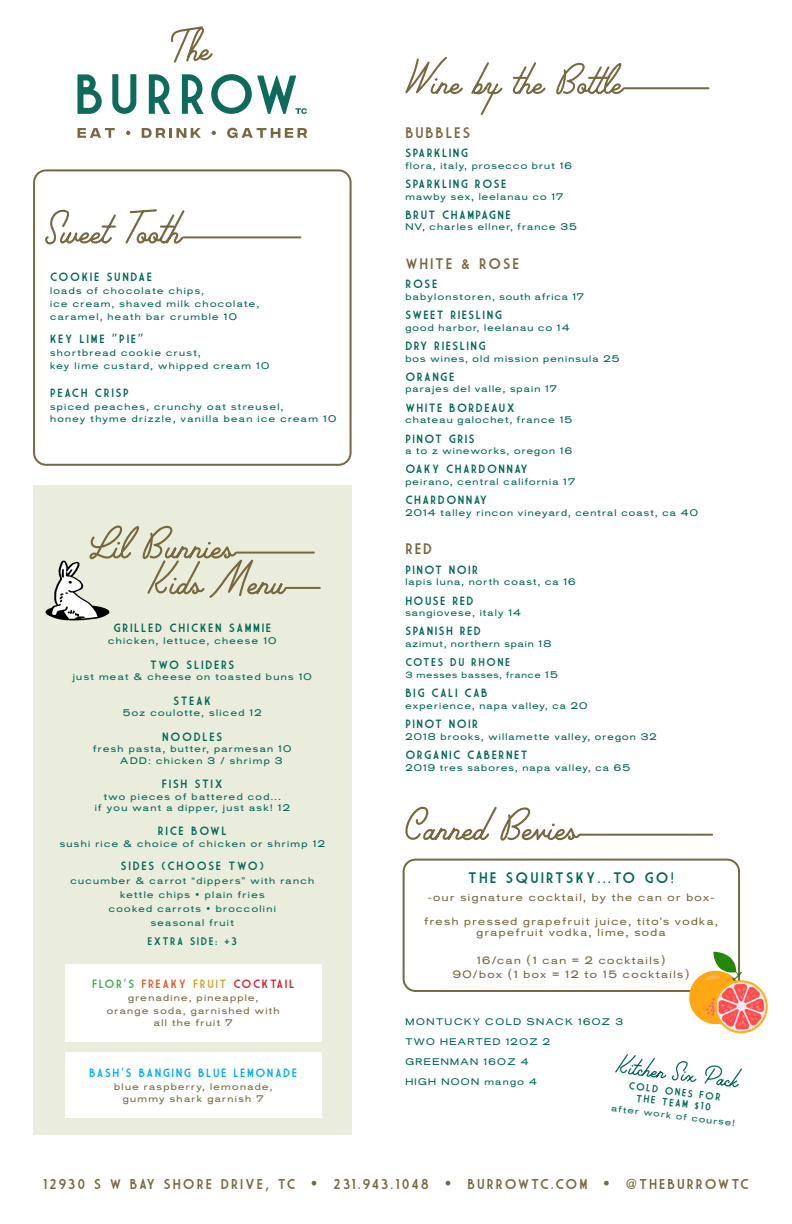
<style>
.page{position:relative;width:792px;height:1224px;background:#fff}
.page>*{position:absolute;margin:0;border:0;box-sizing:border-box;transform-origin:0 0}
.t1{font:14.9px "Market Deco";letter-spacing:.14em;color:#036858}
.t2{font:14.9px "Market Deco";letter-spacing:.12em;color:#766841}
.t3{font:13.9px "Market Deco";letter-spacing:.14em;color:#766841}
.t4{font:11.7px "Market Deco";letter-spacing:.12em;color:#036858}
.t5{font:11.7px "Market Deco";letter-spacing:.14em;color:#036858}
.t6{font:11.7px "Market Deco";letter-spacing:.13em;color:#d1232a}
.t7{font:11.7px "Market Deco";letter-spacing:.13em;color:#00aeef}
.t8{font:11px "Market Deco";letter-spacing:.14em;color:#036858}
.t9{font:10.7px/11.7px "Standard CT Regular Extd";letter-spacing:.14em;color:#766841;text-align:center}
.t10{font:10.7px "Market Deco";letter-spacing:.14em;color:#036858}
.t11{font:10.2px "Market Deco";color:#036858}
.t12{font:9.6px/12.8px "Standard CT Regular Extd";letter-spacing:.14em;color:#036858}
.t13{font:9.6px "Standard CT Regular Extd";letter-spacing:.12em;color:#036858}
.t14{font:9.6px/12.8px "Standard CT Regular Extd";letter-spacing:.14em;color:#766841;text-align:center}
.t15{font:9.6px "Standard CT Regular Extd";letter-spacing:.1em;color:#036858}
.t16{font:9.6px "Standard CT Regular Extd";letter-spacing:.16em;color:#036858}
.t17{font:9.2px "Standard CT Regular Extd";color:#036858}
.t18{font:9px "Standard CT Regular Extd";letter-spacing:.1em;color:#036858}
.s1{color:#40ae49}
.s2{color:#e05b2c}
.s3{color:#d2a128}
.s4{font-size:9.6px}
</style>
<div class="page">
<svg style="left:78px;top:128px;width:37px;height:10px"></svg>
<svg style="left:126px;top:131px;width:4px;height:4px"></svg>
<svg style="left:142px;top:128px;width:59px;height:10px"></svg>
<svg style="left:212px;top:131px;width:4px;height:4px"></svg>
<svg style="left:227px;top:128px;width:80px;height:10px"></svg>
<svg style="left:77px;top:74px;width:230px;height:40px"></svg>
<svg style="left:171px;top:26px;width:42px;height:37px"></svg>
<div style="left:403px;top:859px;width:337px;height:133px;border:2px solid #766841;border-radius:12px"></div>
<svg style="left:687px;top:952px;width:81px;height:82px"></svg>
<svg style="left:405px;top:806px;width:176px;height:35px"></svg>
<hr style="left:580px;top:834px;width:132px;height:2px;background:#766841">
<svg style="left:405px;top:57px;width:220px;height:58px"></svg>
<hr style="left:624px;top:87px;width:85px;height:2px;background:#766841">
<svg style="left:45px;top:209px;width:140px;height:35px"></svg>
<div style="left:33px;top:169px;width:319px;height:297px;border:2px solid #766841;border-radius:12px"></div>
<hr style="left:184px;top:236px;width:117px;height:2px;background:#766841">
<svg style="left:672px;top:1061px;width:70px;height:26px"></svg>
<svg style="left:615px;top:1054px;width:51px;height:24px"></svg>
<div style="left:33px;top:485px;width:319px;height:650px;background:#eaeddb"></div>
<svg style="left:90px;top:525px;width:196px;height:73px"></svg>
<img style="left:45px;top:552px;width:81px;height:69px">
<hr style="left:236px;top:552px;width:78px;height:2px;background:#766841">
<hr style="left:286px;top:587px;width:34px;height:2px;background:#766841">
<div style="left:65px;top:964px;width:256px;height:78px;background:#fff"></div>
<div style="left:65px;top:1053px;width:256px;height:65px;background:#fff"></div>
<p class="t5" style="left:50px;top:271px;width:104px">COOKIE SUNDAE</p>
<p class="t12" style="left:50px;top:284px;width:211px">loads of chocolate chips,<br>ice cream, shaved milk chocolate, caramel, heath bar crumble 10</p>
<p class="t5" style="left:50px;top:333px;width:95px">KEY LIME “PIE”</p>
<p class="t12" style="left:50px;top:347px;width:221px">shortbread cookie crust,<br>key lime custard, whipped cream 10</p>
<p class="t5" style="left:50px;top:386px;width:80px">PEACH CRISP</p>
<p class="t12" style="left:50px;top:400px;width:288px">spiced peaches, crunchy oat streusel,<br>honey thyme drizzle, vanilla bean ice cream 10</p>
<p class="t5" style="left:113px;top:622px;width:159px">GRILLED CHICKEN SAMMIE</p>
<p class="t12" style="left:108px;top:635px;width:170px">chicken, lettuce, cheese 10</p>
<p class="t5" style="left:150px;top:658px;width:86px">TWO SLIDERS</p>
<p class="t12" style="left:73px;top:671px;width:241px">just meat &amp; cheese on toasted buns 10</p>
<p class="t4" style="left:174px;top:694px;width:39px">STEAK</p>
<p class="t12" style="left:123px;top:707px;width:140px">5oz coulotte, sliced 12</p>
<p class="t5" style="left:162px;top:730px;width:62px">NOODLES</p>
<p class="t12" style="left:93px;top:743px;width:200px">fresh pasta, butter, parmesan 10</p>
<p class="t12" style="left:120px;top:755px;width:164px">ADD: chicken 3 / shrimp 3</p>
<p class="t5" style="left:162px;top:777px;width:62px">FISH STIX</p>
<p class="t12" style="left:95px;top:791px;width:197px;line-height:11.7px;text-align:center">two pieces of battered cod...<br>if you want a dipper, just ask! 12</p>
<p class="t5" style="left:158px;top:824px;width:71px">RICE BOWL</p>
<p class="t12" style="left:60px;top:837px;width:267px">sushi rice &amp; choice of chicken or shrimp 12</p>
<p class="t5" style="left:121px;top:860px;width:145px">SIDES (CHOOSE TWO)</p>
<p class="t12" style="left:70px;top:875px;width:245px">cucumber &amp; carrot “dippers” with ranch</p>
<p class="t12" style="left:120px;top:889px;width:146px">kettle chips • plain fries</p>
<p class="t12" style="left:109px;top:902px;width:169px">cooked carrots • broccolini</p>
<p class="t12" style="left:151px;top:916px;width:85px">seasonal fruit</p>
<p class="t10" style="left:147px;top:935px;width:91px">EXTRA SIDE: +3</p>
<p class="t6" style="left:92px;top:977px;width:204px"><span class="s1">FLOR’S</span> <span class="s2">FREAKY</span> <span class="s3">FRUIT</span> COCKTAIL</p>
<p class="t14" style="left:107px;top:991px;width:174px">grenadine, pineapple, orange soda, garnished with all the fruit 7</p>
<p class="t7" style="left:89px;top:1066px;width:209px">BASH’S BANGING BLUE LEMONADE</p>
<p class="t14" style="left:114px;top:1080px;width:160px">blue raspberry, lemonade, gummy shark garnish 7</p>
<p class="t2" style="left:405px;top:124px;width:66px">BUBBLES</p>
<p class="t4" style="left:405px;top:146px;width:64px">SPARKLING</p>
<p class="t13" style="left:405px;top:160px;width:168px">flora, italy, prosecco brut 16</p>
<p class="t4" style="left:405px;top:177px;width:102px">SPARKLING ROSE</p>
<p class="t13" style="left:405px;top:191px;width:160px">mawby sex, leelanau co 17</p>
<p class="t4" style="left:405px;top:208px;width:107px">BRUT CHAMPAGNE</p>
<p class="t13" style="left:405px;top:221px;width:173px">NV, charles ellner, france 35</p>
<p class="t2" style="left:405px;top:255px;width:115px">WHITE &amp; ROSE</p>
<p class="t4" style="left:405px;top:277px;width:34px">ROSE</p>
<p class="t12" style="left:405px;top:290px;width:180px">babylonstoren, south africa 17</p>
<p class="t4" style="left:405px;top:308px;width:98px">SWEET RIESLING</p>
<p class="t13" style="left:405px;top:322px;width:166px">good harbor, leelanau co 14</p>
<p class="t4" style="left:405px;top:339px;width:82px">DRY RIESLING</p>
<p class="t13" style="left:405px;top:353px;width:216px">bos wines, old mission peninsula 25</p>
<p class="t4" style="left:405px;top:370px;width:50px">ORANGE</p>
<p class="t13" style="left:405px;top:383px;width:153px">parajes del valle, spain 17</p>
<p class="t4" style="left:405px;top:401px;width:111px">WHITE BORDEAUX</p>
<p class="t13" style="left:405px;top:414px;width:168px">chateau galochet, france 15</p>
<p class="t4" style="left:405px;top:432px;width:71px">PINOT GRIS</p>
<p class="t13" style="left:405px;top:445px;width:168px">a to z wineworks, oregon 16</p>
<p class="t4" style="left:405px;top:463px;width:124px">OAKY CHARDONNAY</p>
<p class="t13" style="left:405px;top:476px;width:171px">peirano, central california 17</p>
<p class="t4" style="left:405px;top:494px;width:83px">CHARDONNAY</p>
<p class="t13" style="left:405px;top:507px;width:294px">2014 talley rincon vineyard, central coast, ca 40</p>
<p class="t2" style="left:405px;top:541px;width:28px">RED</p>
<p class="t4" style="left:405px;top:563px;width:74px">PINOT NOIR</p>
<p class="t13" style="left:405px;top:576px;width:172px">lapis luna, north coast, ca 16</p>
<p class="t4" style="left:405px;top:594px;width:70px">HOUSE RED</p>
<p class="t13" style="left:405px;top:607px;width:117px">sangiovese, italy 14</p>
<p class="t4" style="left:405px;top:625px;width:77px">SPANISH RED</p>
<p class="t15" style="left:405px;top:638px;width:147px">azimut, northern spain 18</p>
<p class="t8" style="left:405px;top:656px;width:106px">COTES DU RHONE</p>
<p class="t18" style="left:405px;top:670px;width:154px">3 messes basses, france <span class="s4">15</span></p>
<p class="t4" style="left:405px;top:687px;width:84px">BIG CALI CAB</p>
<p class="t13" style="left:405px;top:700px;width:184px">experience, napa valley, ca 20</p>
<p class="t4" style="left:405px;top:718px;width:74px">PINOT NOIR</p>
<p class="t13" style="left:405px;top:731px;width:253px">2018 brooks, willamette valley, oregon 32</p>
<p class="t4" style="left:405px;top:748px;width:124px">ORGANIC CABERNET</p>
<p class="t13" style="left:405px;top:762px;width:226px">2019 tres sabores, napa valley, ca 65</p>
<p class="t1" style="left:468px;top:870px;width:207px">THE SQUIRTSKY...TO GO!</p>
<p class="t9" style="left:428px;top:892px;width:288px">-our signature cocktail, by the can or box-</p>
<p class="t9" style="left:424px;top:915px;width:295px">fresh pressed grapefruit juice, tito’s vodka, grapefruit vodka, lime, soda</p>
<p class="t9" style="left:477px;top:955px;width:190px">16/can (1 can = 2 cocktails)</p>
<p class="t9" style="left:453px;top:969px;width:238px">90/box (1 box = 12 to 15 cocktails)</p>
<p class="t16" style="left:406px;top:1016px;width:219px">MONTUCKY COLD SNACK 16OZ 3</p>
<p class="t12" style="left:405px;top:1035px;width:146px">TWO HEARTED 12OZ 2</p>
<p class="t12" style="left:405px;top:1055px;width:125px">GREENMAN 16OZ 4</p>
<p class="t12" style="left:405px;top:1075px;width:133px">HIGH NOON mango 4</p>
<p class="t11" style="left:630px;top:1080px;width:94px;rotate:7deg">COLD ONES FOR</p>
<p class="t11" style="left:637px;top:1092px;width:77px;rotate:7deg">THE TEAM $10</p>
<p class="t17" style="left:612px;top:1103px;width:126px;rotate:7deg">after work of course!</p>
<p class="t3" style="left:43px;top:1177px;width:707px">12930 S W BAY SHORE DRIVE, TC • 231.943.1048 • BURROWTC.COM • @THEBURROWTC</p>
</div>
